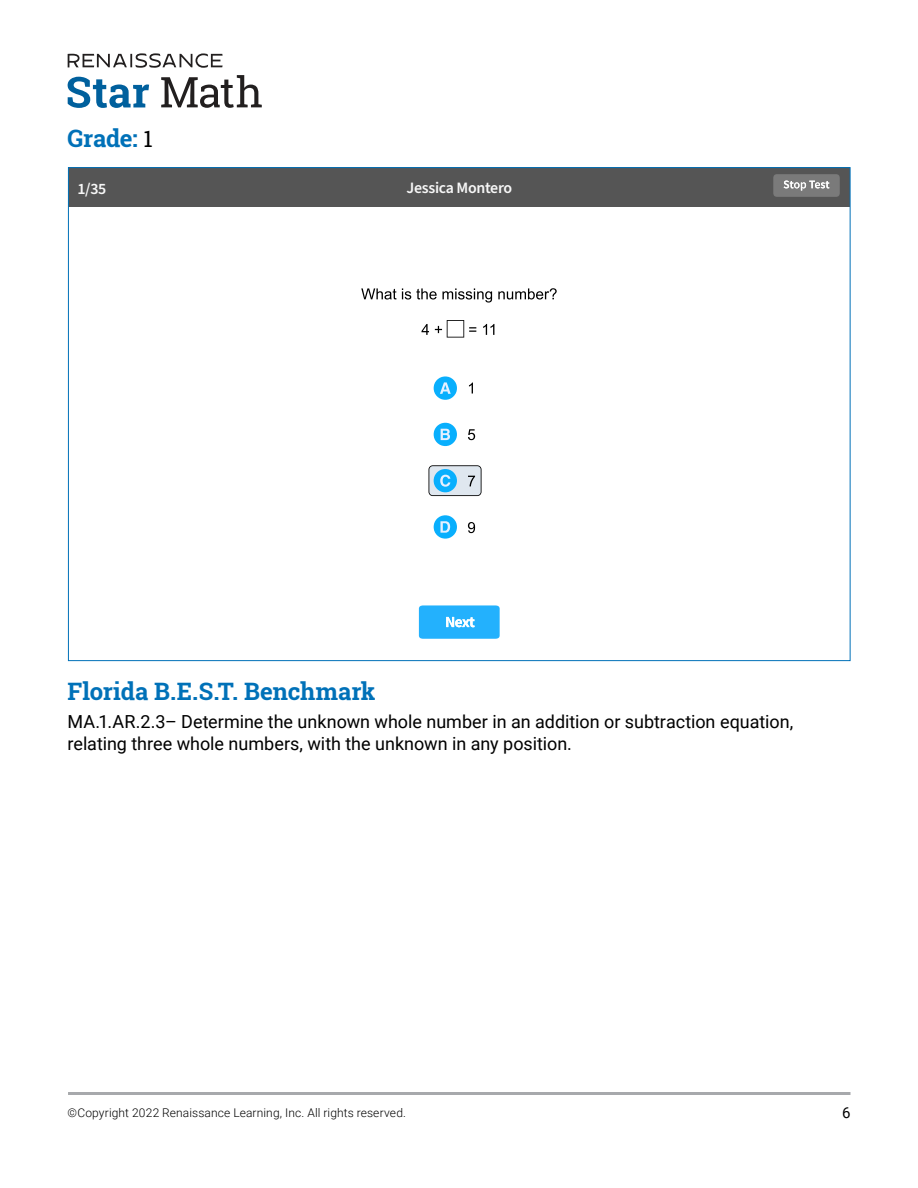
<style>
.page{position:relative;width:918px;height:1188px;background:#fff}
.page>*{position:absolute;margin:0;border:0;box-sizing:border-box;transform-origin:0 0}
.t1{font:700 24px "Roboto Slab";letter-spacing:-.005em;color:#0071b8}
.t2{font:18px/21.6px "Roboto";color:#000}
.t3{font:600 15.9px "Source Sans Pro";letter-spacing:-.02em;color:#f7f7f7}
.t4{font:15px "Roboto";color:#000}
.t5{font:300 12px "Roboto";letter-spacing:.01em;color:#000}
.s1{font-weight:400;font-size:22.5px;color:#000}
</style>
<div class="page">
<svg style="left:161px;top:75px;width:101px;height:33px"></svg>
<svg style="left:68px;top:53px;width:155px;height:15px"></svg>
<svg style="left:68px;top:77px;width:81px;height:31px"></svg>
<hr style="left:68px;top:1092px;width:783px;height:3px;background:#a7a9ac">
<svg style="left:419px;top:605px;width:81px;height:34px;background:#37b8fd"></svg>
<svg style="left:469px;top:383px;width:4px;height:11px"></svg>
<svg style="left:468px;top:429px;width:7px;height:11px"></svg>
<svg style="left:468px;top:522px;width:7px;height:11px"></svg>
<svg style="left:361px;top:288px;width:76px;height:12px"></svg>
<svg style="left:443px;top:288px;width:49px;height:15px"></svg>
<svg style="left:498px;top:288px;width:59px;height:12px"></svg>
<svg style="left:422px;top:324px;width:7px;height:11px"></svg>
<svg style="left:483px;top:324px;width:11px;height:11px"></svg>
<svg style="left:435px;top:320px;width:41px;height:18px"></svg>
<div style="left:68px;top:168px;width:782px;height:39px;background:#555"></div>
<div style="left:773px;top:174px;width:67px;height:23px;background:#7a7a7a;border-radius:4px"></div>
<svg style="left:784px;top:181px;width:45px;height:10px"></svg>
<svg style="left:434px;top:376px;width:23px;height:24px"></svg>
<svg style="left:434px;top:423px;width:23px;height:23px"></svg>
<svg style="left:429px;top:465px;width:53px;height:31px;background:#9cc7de"></svg>
<svg style="left:434px;top:515px;width:23px;height:24px"></svg>
<h1 class="t1" style="left:68px;top:121px;width:87px">Grade: <span class="s1">1</span></h1>
<p class="t3" style="left:77px;top:178px;width:31px">1/35</p>
<p class="t3" style="left:407px;top:177px;width:107px">Jessica Montero</p>
<h1 class="t1" style="left:68px;top:675px;width:310px">Florida B.E.S.T. Benchmark</h1>
<p class="t2" style="left:68px;top:711px;width:727px">MA.1.AR.2.3– Determine the unknown whole number in an addition or subtraction equation, relating three whole numbers, with the unknown in any position.</p>
<p class="t5" style="left:68px;top:1104px;width:340px">©Copyright 2022 Renaissance Learning, Inc. All rights reserved.</p>
<p class="t4" style="left:842px;top:1102px;width:10px">6</p>
</div>
